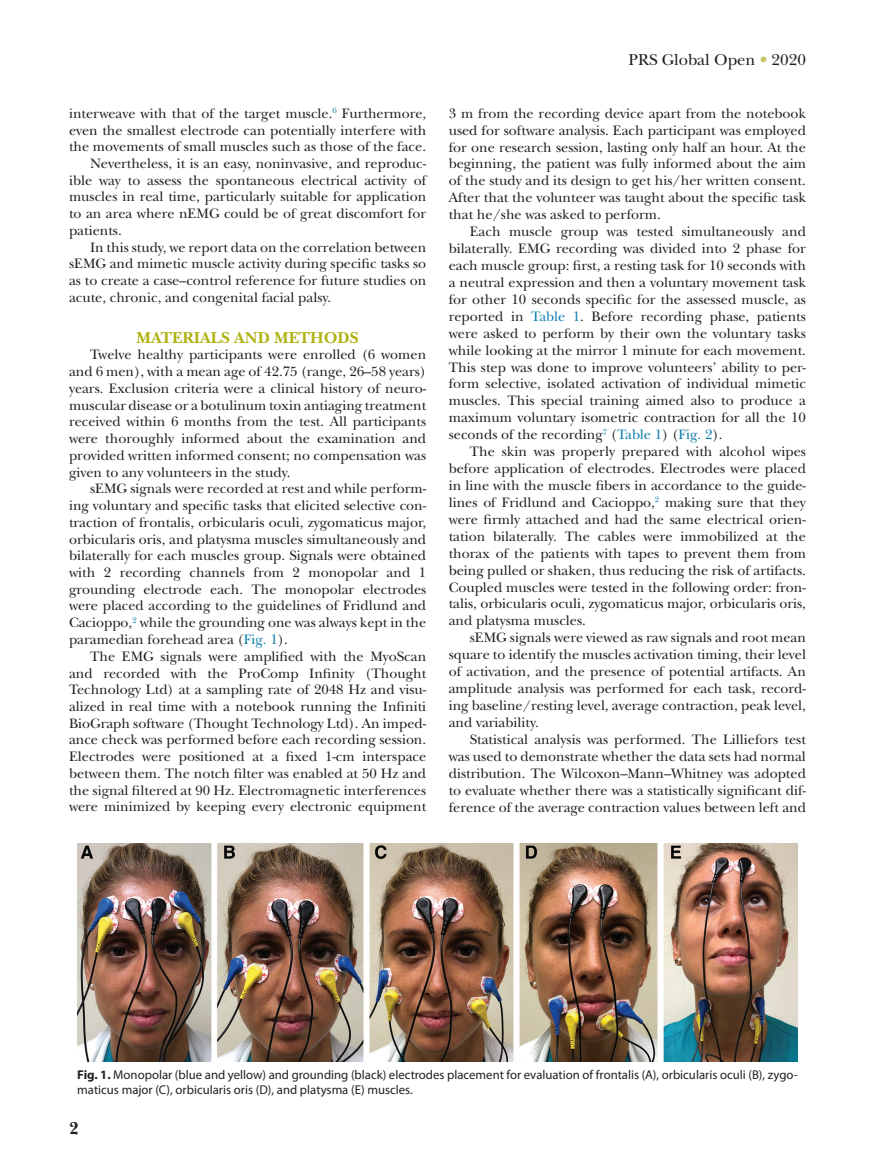
<style>
.page{position:relative;width:878px;height:1175px;background:#fff}
.page>*{position:absolute;margin:0;border:0;box-sizing:border-box;transform-origin:0 0}
.t1{font:700 18px "New Baskerville Std";color:#231f20}
.t2{font:700 16.5px "New Baskerville Std";color:#afb314}
.t3{font:16.5px "New Baskerville Std";color:#231f20}
.t4{font:14.25px/17px "New Baskerville Std";color:#231f20;text-align:justify}
.t5{font:12.75px/15px "Myriad Pro";color:#231f20}
.s1{color:#0f7eac}
.s2{color:#c5c660}
.s3{font-weight:700}
</style>
<div class="page">
<img style="left:77px;top:843px;width:720px;height:218px">
<p class="t4" style="left:69px;top:105px;width:358px">interweave with that of the target muscle.<sup>6</sup> Furthermore,</p>
<p class="t4" style="left:69px;top:121px;width:359px">even the smallest electrode can potentially interfere with</p>
<p class="t4" style="left:69px;top:138px;width:358px">the movements of small muscles such as those of the face.</p>
<p class="t4" style="left:90px;top:155px;width:338px">Nevertheless, it is an easy, noninvasive, and reproduc-</p>
<p class="t4" style="left:69px;top:172px;width:359px">ible way to assess the spontaneous electrical activity of</p>
<p class="t4" style="left:69px;top:188px;width:359px">muscles in real time, particularly suitable for application</p>
<p class="t4" style="left:69px;top:205px;width:358px">to an area where nEMG could be of great discomfort for</p>
<p class="t4" style="left:69px;top:222px;width:54px">patients.</p>
<p class="t4" style="left:90px;top:239px;width:338px">In this study, we report data on the correlation between</p>
<p class="t4" style="left:69px;top:255px;width:359px">sEMG and mimetic muscle activity during specific tasks so</p>
<p class="t4" style="left:69px;top:272px;width:358px">as to create a case–control reference for future studies on</p>
<p class="t4" style="left:69px;top:289px;width:264px">acute, chronic, and congenital facial palsy.</p>
<p class="t2" style="left:136px;top:328px;width:224px">MATERIALS AND METHODS</p>
<p class="t4" style="left:69px;top:346px;width:359px;text-indent:21px">Twelve healthy participants were enrolled (6 women and 6 men), with a mean age of 42.75 (range, 26–58 years) years. Exclusion criteria were a clinical history of neuro&shy;muscular disease or a botulinum toxin antiaging treatment received within 6 months from the test. All participants were thoroughly informed about the examination and provided written informed consent; no compensation was given to any volunteers in the study.</p>
<p class="t4" style="left:69px;top:480px;width:359px;text-indent:21px">sEMG signals were recorded at rest and while perform&shy;ing voluntary and specific tasks that elicited selective con&shy;traction of frontalis, orbicularis oculi, zygomaticus major, orbicularis oris, and platysma muscles simultaneously and bilaterally for each muscles group. Signals were obtained with 2 recording channels from 2 monopolar and 1 grounding electrode each. The monopolar electrodes were placed according to the guidelines of Fridlund and Cacioppo,<sup>2</sup> while the grounding one was always kept in the paramedian forehead area (<span class="s1">Fig. 1</span>).</p>
<p class="t4" style="left:69px;top:648px;width:359px;text-indent:21px">The EMG signals were amplified with the MyoScan and recorded with the ProComp Infinity (Thought Technology Ltd) at a sampling rate of 2048 Hz and visu&shy;alized in real time with a notebook running the Infiniti BioGraph software (Thought Technology Ltd). An imped&shy;ance check was performed before each recording session.<br>Electrodes were positioned at a fixed 1-cm interspace between them. The notch filter was enabled at 50 Hz and the signal filtered at 90 Hz. Electromagnetic interferences were minimized by keeping every electronic equipment</p>
<p class="t3" style="left:628px;top:50px;width:179px">PRS Global Open <span class="s2">•</span> 2020</p>
<p class="t4" style="left:449px;top:105px;width:359px">3 m from the recording device apart from the notebook used for software analysis. Each participant was employed for one research session, lasting only half an hour. At the beginning, the patient was fully informed about the aim of the study and its design to get his/her written consent.<br>After that the volunteer was taught about the specific task that he/she was asked to perform.</p>
<p class="t4" style="left:449px;top:223px;width:359px;text-indent:21px">Each muscle group was tested simultaneously and bilaterally. EMG recording was divided into 2 phase for each muscle group: first, a resting task for 10 seconds with a neutral expression and then a voluntary movement task for other 10 seconds specific for the assessed muscle, as reported in <span class="s1">Table 1</span>. Before recording phase, patients were asked to perform by their own the voluntary tasks while looking at the mirror 1 minute for each movement.<br>This step was done to improve volunteers’ ability to per&shy;form selective, isolated activation of individual mimetic muscles. This special training aimed also to produce a maximum voluntary isometric contraction for all the 10 seconds of the recording<sup>7</sup> (<span class="s1">Table 1</span>) (<span class="s1">Fig. 2</span>).</p>
<p class="t4" style="left:448px;top:443px;width:359px;text-indent:21px">The skin was properly prepared with alcohol wipes before application of electrodes. Electrodes were placed in line with the muscle fibers in accordance to the guide&shy;lines of Fridlund and Cacioppo,<sup>2</sup> making sure that they were firmly attached and had the same electrical orien&shy;tation bilaterally. The cables were immobilized at the thorax of the patients with tapes to prevent them from being pulled or shaken, thus reducing the risk of artifacts.<br>Coupled muscles were tested in the following order: fron&shy;talis, orbicularis oculi, zygomaticus major, orbicularis oris, and platysma muscles.</p>
<p class="t4" style="left:448px;top:629px;width:359px;text-indent:21px">sEMG signals were viewed as raw signals and root mean square to identify the muscles activation timing, their level of activation, and the presence of potential artifacts. An amplitude analysis was performed for each task, record&shy;ing baseline/resting level, average contraction, peak level, and variability.</p>
<p class="t4" style="left:448px;top:731px;width:359px;text-indent:21px">Statistical analysis was performed. The Lilliefors test was used to demonstrate whether the data sets had normal distribution. The Wilcoxon–Mann–Whitney was adopted to evaluate whether there was a statistically significant dif&shy;ference of the average contraction values between left and</p>
<p class="t5" style="left:77px;top:1067px;width:722px"><span class="s3">Fig. 1.</span> Monopolar (blue and yellow) and grounding (black) electrodes placement for evaluation of frontalis (A), orbicularis oculi (B), zygo&shy;maticus major (C), orbicularis oris (D), and platysma (E) muscles.</p>
<p class="t1" style="left:69px;top:1118px;width:11px">2</p>
</div>
